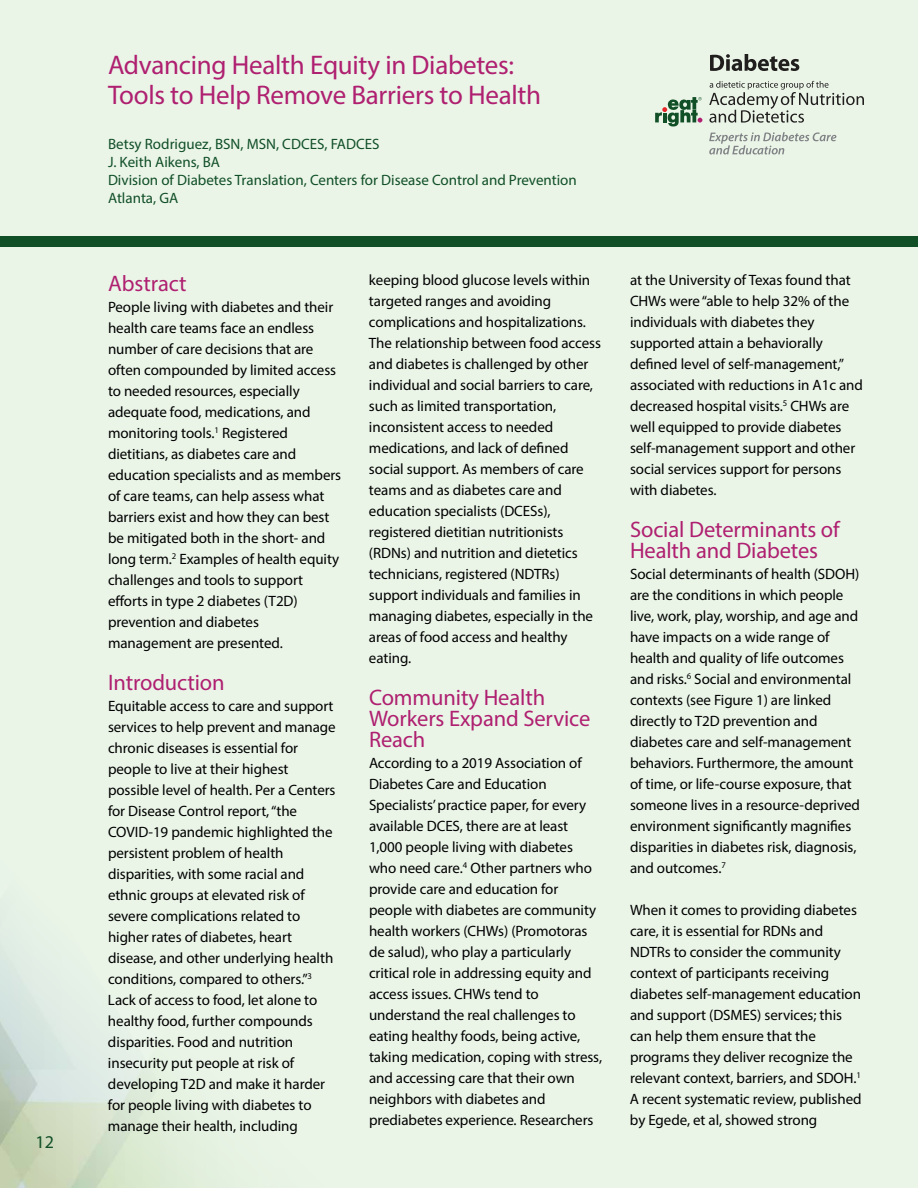
<style>
.page{position:relative;width:918px;height:1188px;background:#eaf5e8}
.page>*{position:absolute;margin:0;border:0;box-sizing:border-box;transform-origin:0 0}
.t1{font:27px/30px "Myriad Pro";letter-spacing:-.01em;color:#af2070}
.t2{font:22.5px/21px "Myriad Pro";letter-spacing:-.005em;color:#af2070}
.t3{font:18px "Myriad Pro";color:#114f27}
.t4{font:15px/21px "Myriad Pro";letter-spacing:-.005em;color:#000}
.t5{font:15px/18px "Myriad Pro";color:#114f27}
</style>
<div class="page">
<div style="left:0;top:236px;width:918px;height:11px;background:#114f27"></div>
<svg style="left:655px;top:97px;width:47px;height:30px"></svg>
<svg style="left:709px;top:81px;width:155px;height:42px"></svg>
<svg style="left:709px;top:132px;width:127px;height:23px"></svg>
<svg style="left:710px;top:54px;width:89px;height:17px"></svg>
<p class="t3" style="left:36px;top:1130px;width:20px">12</p>
<h1 class="t1" style="left:108px;top:50px;width:435px">Advancing Health Equity in Diabetes:<br>Tools to Help Remove Barriers to Health</h1>
<p class="t5" style="left:108px;top:135px;width:470px">Betsy Rodriguez, BSN, MSN, CDCES, FADCES<br>J. Keith Aikens, BA<br>Division of Diabetes Translation, Centers for Disease Control and Prevention Atlanta, GA</p>
<h2 class="t2" style="left:108px;top:272px;width:80px">Abstract</h2>
<p class="t4" style="left:108px;top:296px;width:235px">People living with diabetes and their health care teams face an endless number of care decisions that are often compounded by limited access to needed resources, especially adequate food, medications, and monitoring tools.<sup>1</sup> Registered dietitians, as diabetes care and education specialists and as members of care teams, can help assess what barriers exist and how they can best be mitigated both in the short- and long term.<sup>2</sup> Examples of health equity challenges and tools to support efforts in type 2 diabetes (T2D) prevention and diabetes management are presented.</p>
<h2 class="t2" style="left:108px;top:671px;width:118px">Introduction</h2>
<p class="t4" style="left:108px;top:695px;width:229px">Equitable access to care and support services to help prevent and manage chronic diseases is essential for people to live at their highest possible level of health. Per a Centers for Disease Control report, “the COVID-19 pandemic highlighted the persistent problem of health disparities, with some racial and ethnic groups at elevated risk of severe complications related to higher rates of diabetes, heart disease, and other underlying health conditions, compared to others.”<sup>3<br></sup>Lack of access to food, let alone to healthy food, further compounds disparities. Food and nutrition insecurity put people at risk of developing T2D and make it harder for people living with diabetes to manage their health, including</p>
<p class="t4" style="left:369px;top:269px;width:234px">keeping blood glucose levels within targeted ranges and avoiding complications and hospitalizations.<br>The relationship between food access and diabetes is challenged by other individual and social barriers to care, such as limited transportation, inconsistent access to needed medications, and lack of defined social support. As members of care teams and as diabetes care and education specialists (DCESs), registered dietitian nutritionists (RDNs) and nutrition and dietetics technicians, registered (NDTRs) support individuals and families in managing diabetes, especially in the areas of food access and healthy eating.</p>
<h2 class="t2" style="left:369px;top:687px;width:223px">Community Health<br>Workers Expand Service<br>Reach</h2>
<p class="t4" style="left:369px;top:752px;width:235px">According to a 2019 Association of Diabetes Care and Education Specialists’ practice paper, for every available DCES, there are at least 1,000 people living with diabetes who need care.<sup>4</sup> Other partners who provide care and education for people with diabetes are community health workers (CHWs) (Promotoras de salud), who play a particularly critical role in addressing equity and access issues. CHWs tend to understand the real challenges to eating healthy foods, being active, taking medication, coping with stress, and accessing care that their own neighbors with diabetes and prediabetes experience. Researchers</p>
<p class="t4" style="left:630px;top:269px;width:234px">at the University of Texas found that CHWs were “able to help 32% of the individuals with diabetes they supported attain a behaviorally defined level of self-management,” associated with reductions in A1c and decreased hospital visits.<sup>5</sup> CHWs are well equipped to provide diabetes self-management support and other social services support for persons with diabetes.</p>
<h2 class="t2" style="left:630px;top:519px;width:211px">Social Determinants of<br>Health and Diabetes</h2>
<p class="t4" style="left:630px;top:563px;width:231px">Social determinants of health (SDOH) are the conditions in which people live, work, play, worship, and age and have impacts on a wide range of health and quality of life outcomes and risks.<sup>6</sup> Social and environmental contexts (see Figure 1) are linked directly to T2D prevention and diabetes care and self-management behaviors. Furthermore, the amount of time, or life-course exposure, that someone lives in a resource-deprived environment significantly magnifies disparities in diabetes risk, diagnosis, and outcomes.<sup>7</sup></p>
<p class="t4" style="left:630px;top:899px;width:233px">When it comes to providing diabetes care, it is essential for RDNs and NDTRs to consider the community context of participants receiving diabetes self-management education and support (DSMES) services; this can help them ensure that the programs they deliver recognize the relevant context, barriers, and SDOH.<sup>1<br></sup>A recent systematic review, published by Egede, et al, showed strong</p>
</div>
